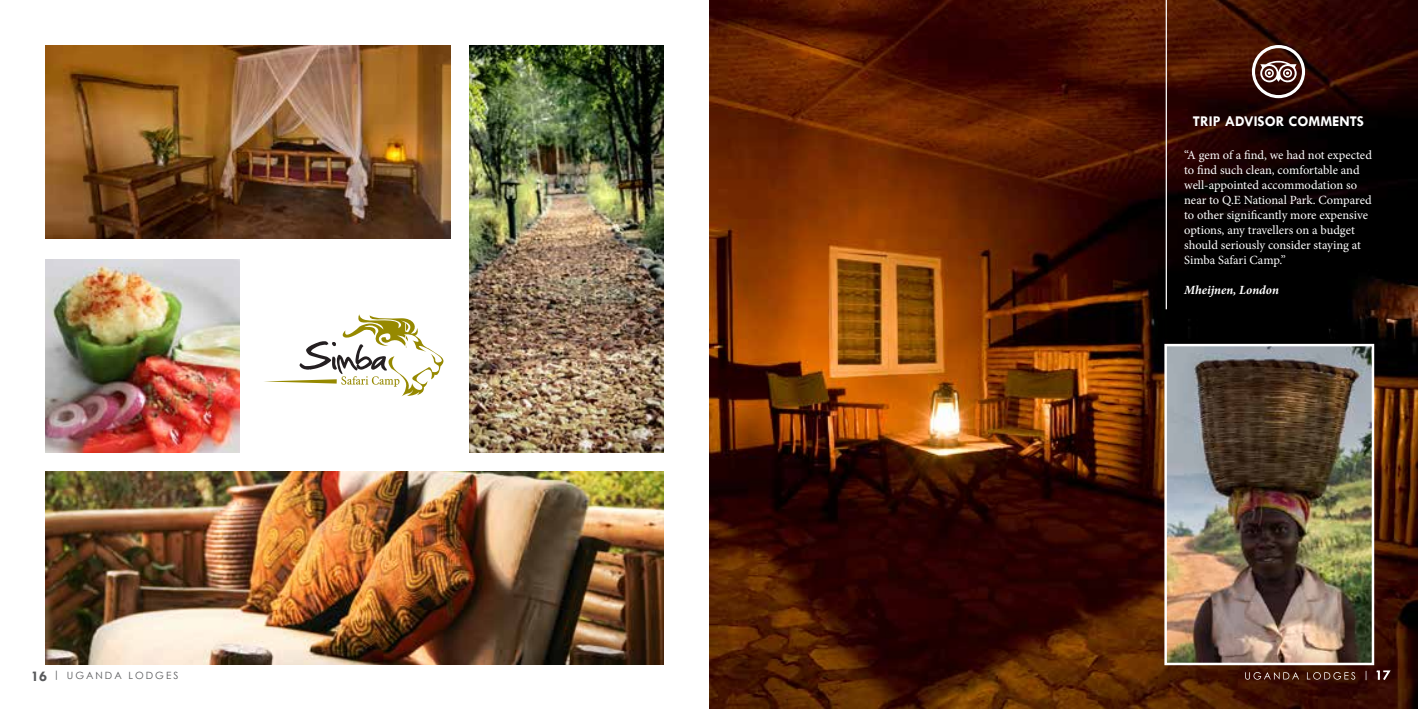
<style>
.page{position:relative;width:1418px;height:709px;background:#fff}
.page>*{position:absolute;margin:0;border:0;box-sizing:border-box;transform-origin:0 0}
.t1{font:700 15px "Tw Cen";color:#fff}
.t2{font:12.5px/15px "Minion Pro";letter-spacing:-.005em;color:#fff}
.t3{font:italic 700 12.5px "Minion Pro";letter-spacing:-.005em;color:#fff}
.t4{font:10px "Century Gothic";letter-spacing:.2em;color:#58595b}
.s1{font-family:"Tw Cen";font-weight:700;font-size:15px}
</style>
<div class="page">
<img style="left:709px;top:1px;width:708px;height:707px">
<svg style="left:1251px;top:45px;width:53px;height:53px"></svg>
<hr style="left:1165px;top:0;width:1px;height:309px;background:#fff">
<img style="left:1167px;top:347px;width:204px;height:315px">
<div style="left:1164px;top:344px;width:210px;height:321px;border:2px solid #fff"></div>
<svg style="left:1245px;top:671px;width:121px;height:9px"></svg>
<svg style="left:1376px;top:670px;width:14px;height:10px"></svg>
<img style="left:45px;top:46px;width:405px;height:193px">
<img style="left:45px;top:259px;width:194px;height:193px">
<img style="left:45px;top:471px;width:618px;height:193px">
<img style="left:469px;top:46px;width:194px;height:406px">
<svg style="left:264px;top:314px;width:179px;height:82px"></svg>
<p class="t4" style="left:31px;top:669px;width:149px"><span class="s1">16</span> | UGANDA LODGES</p>
<p class="t1" style="left:1192px;top:112px;width:173px">TRIP ADVISOR COMMENTS</p>
<p class="t2" style="left:1184px;top:147px;width:189px">“A gem of a find, we had not expected to find such clean, comfortable and well-appointed accommodation so near to Q.E National Park. Compared to other significantly more expensive options, any travellers on a budget should seriously consider staying at Simba Safari Camp.”</p>
<p class="t3" style="left:1184px;top:281px;width:96px">Mheijnen, London</p>
</div>
